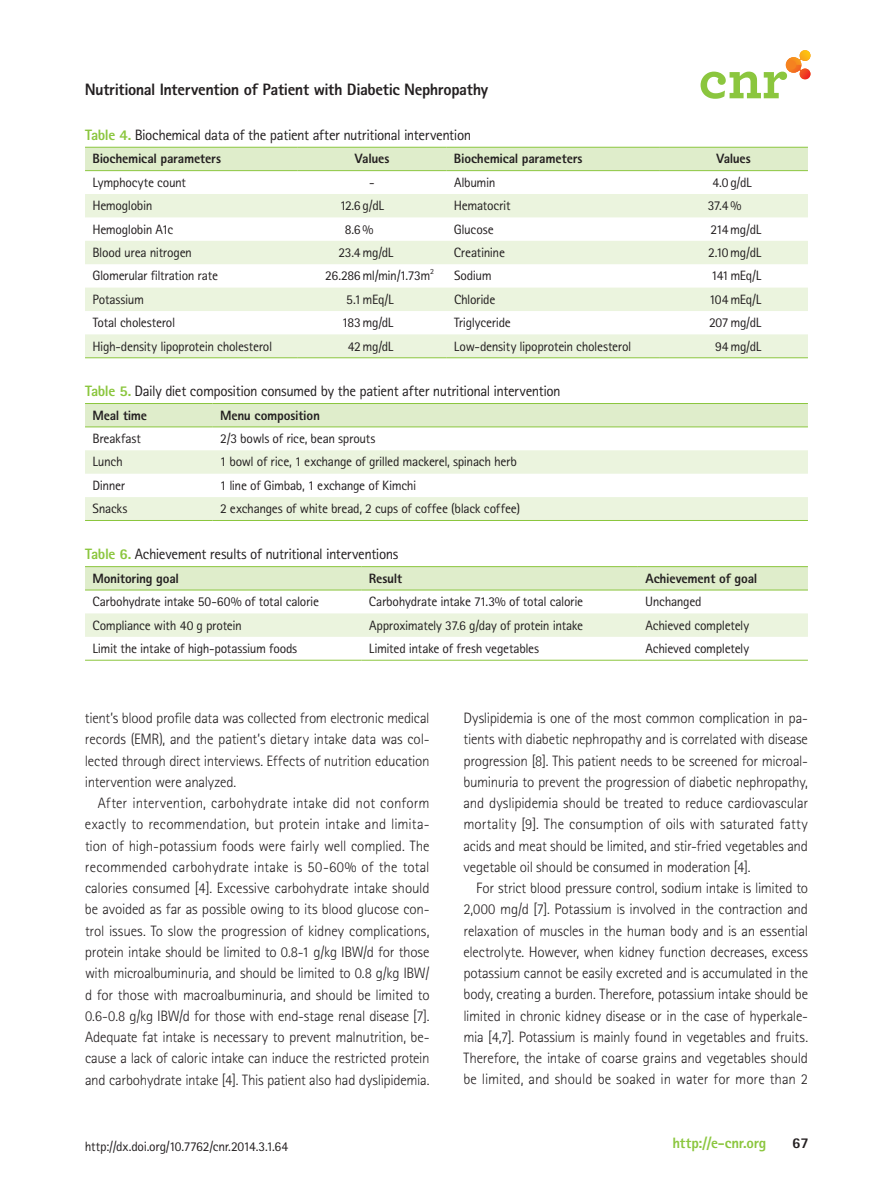
<style>
.page{position:relative;width:893px;height:1191px;background:#fff}
.page>*{position:absolute;margin:0;border:0;box-sizing:border-box;transform-origin:0 0}
.t1{font:800 16.5px "Rotis Sans Serif Std";letter-spacing:-.025em;color:#231f20}
.t2{font:300 15px/21.3px "Rotis Sans Serif Std";letter-spacing:-.015em;color:#231f20;text-align:justify}
.t3{font:15px "Rotis Sans Serif Std";letter-spacing:-.03em;color:#231f20}
.t4{font:800 15px "Rotis Sans Serif Std";letter-spacing:-.01em;color:#8bc63e}
.t5{font:800 15px "Rotis Sans Serif Std";color:#231f20}
.t6{font:13.5px "Rotis Sans Serif Std";letter-spacing:-.025em;color:#231f20}
.t7{font:800 13.5px "Rotis Sans Serif Std";letter-spacing:-.02em;color:#231f20}
.t8{font:7.8px "Rotis Sans Serif Std";color:#231f20}
.s1{font-weight:800;color:#8bc63e}
</style>
<div class="page">
<svg style="left:701px;top:63px;width:106px;height:36px"></svg>
<img style="left:786px;top:50px;width:24px;height:29px">
<div style="left:787px;top:60px;width:9px;height:10px;background:#f58220;border-radius:50%"></div>
<div style="left:85px;top:567px;width:723px;height:22px;background:#dfedcb"></div>
<svg style="left:85px;top:590px;width:723px;height:70px"></svg>
<div style="left:85px;top:613px;width:723px;height:24px;background:#ebf4de"></div>
<hr style="left:85px;top:660px;width:276px;height:1px;background:#8bc63e">
<hr style="left:361px;top:660px;width:277px;height:1px;background:#8bc63e">
<hr style="left:638px;top:660px;width:170px;height:1px;background:#8bc63e">
<hr style="left:85px;top:566px;width:276px;height:1px;background:#8bc63e">
<hr style="left:361px;top:566px;width:277px;height:1px;background:#8bc63e">
<hr style="left:638px;top:566px;width:170px;height:1px;background:#8bc63e">
<hr style="left:85px;top:589px;width:276px;height:1px;background:#8bc63e">
<hr style="left:361px;top:589px;width:277px;height:1px;background:#8bc63e">
<hr style="left:638px;top:589px;width:170px;height:1px;background:#8bc63e">
<div style="left:85px;top:148px;width:723px;height:22px;background:#dfedcb"></div>
<svg style="left:85px;top:171px;width:723px;height:1px"></svg>
<svg style="left:85px;top:194px;width:723px;height:163px;fill:#ebf4de"></svg>
<hr style="left:85px;top:357px;width:213px;height:1px;background:#8bc63e">
<hr style="left:298px;top:357px;width:148px;height:1px;background:#8bc63e">
<hr style="left:446px;top:357px;width:213px;height:1px;background:#8bc63e">
<hr style="left:659px;top:357px;width:149px;height:1px;background:#8bc63e">
<hr style="left:85px;top:147px;width:213px;height:1px;background:#8bc63e">
<hr style="left:298px;top:147px;width:148px;height:1px;background:#8bc63e">
<hr style="left:446px;top:147px;width:213px;height:1px;background:#8bc63e">
<hr style="left:659px;top:147px;width:149px;height:1px;background:#8bc63e">
<hr style="left:85px;top:170px;width:213px;height:1px;background:#8bc63e">
<hr style="left:298px;top:170px;width:148px;height:1px;background:#8bc63e">
<hr style="left:446px;top:170px;width:213px;height:1px;background:#8bc63e">
<hr style="left:659px;top:170px;width:149px;height:1px;background:#8bc63e">
<div style="left:85px;top:404px;width:723px;height:22px;background:#dfedcb"></div>
<svg style="left:85px;top:427px;width:723px;height:1px"></svg>
<svg style="left:85px;top:450px;width:723px;height:70px;fill:#ebf4de"></svg>
<hr style="left:85px;top:520px;width:128px;height:1px;background:#8bc63e">
<hr style="left:213px;top:520px;width:595px;height:1px;background:#8bc63e">
<hr style="left:85px;top:403px;width:128px;height:1px;background:#8bc63e">
<hr style="left:213px;top:403px;width:595px;height:1px;background:#8bc63e">
<hr style="left:85px;top:426px;width:128px;height:1px;background:#8bc63e">
<hr style="left:213px;top:426px;width:595px;height:1px;background:#8bc63e">
<p class="t1" style="left:85px;top:79px;width:405px">Nutritional Intervention of Patient with Diabetic Nephropathy</p>
<p class="t3" style="left:85px;top:126px;width:388px"><span class="s1">Table 4.</span> Biochemical data of the patient after nutritional intervention</p>
<p class="t7" style="left:92px;top:150px;width:130px">Biochemical parameters</p>
<p class="t7" style="left:355px;top:150px;width:36px">Values</p>
<p class="t7" style="left:454px;top:150px;width:130px">Biochemical parameters</p>
<p class="t7" style="left:716px;top:150px;width:36px">Values</p>
<p class="t6" style="left:92px;top:174px;width:95px">Lymphocyte count</p>
<p class="t6" style="left:369px;top:174px;width:7px">-</p>
<p class="t6" style="left:454px;top:174px;width:43px">Albumin</p>
<p class="t6" style="left:712px;top:174px;width:41px">4.0 g/dL</p>
<p class="t6" style="left:92px;top:198px;width:62px">Hemoglobin</p>
<p class="t6" style="left:340px;top:198px;width:46px">12.6 g/dL</p>
<p class="t6" style="left:454px;top:198px;width:58px">Hematocrit</p>
<p class="t6" style="left:708px;top:198px;width:35px">37.4 %</p>
<p class="t6" style="left:92px;top:221px;width:82px">Hemoglobin A1c</p>
<p class="t6" style="left:345px;top:221px;width:30px">8.6 %</p>
<p class="t6" style="left:454px;top:221px;width:41px">Glucose</p>
<p class="t6" style="left:710px;top:221px;width:52px">214 mg/dL</p>
<p class="t6" style="left:92px;top:244px;width:101px">Blood urea nitrogen</p>
<p class="t6" style="left:338px;top:244px;width:56px">23.4mg/dL</p>
<p class="t6" style="left:454px;top:244px;width:53px">Creatinine</p>
<p class="t6" style="left:708px;top:244px;width:55px">2.10 mg/dL</p>
<p class="t6" style="left:92px;top:268px;width:127px">Glomerular filtration rate</p>
<p class="t6" style="left:325px;top:268px;width:107px">26.286 ml/min/1.73m</p>
<p class="t8" style="left:430px;top:267px;width:5px">2</p>
<p class="t6" style="left:454px;top:268px;width:39px">Sodium</p>
<p class="t6" style="left:711px;top:268px;width:52px">141mEq/L</p>
<p class="t6" style="left:92px;top:291px;width:53px">Potassium</p>
<p class="t6" style="left:346px;top:291px;width:49px">5.1mEq/L</p>
<p class="t6" style="left:454px;top:291px;width:43px">Chloride</p>
<p class="t6" style="left:709px;top:291px;width:54px">104mEq/L</p>
<p class="t6" style="left:93px;top:314px;width:84px">Total cholesterol</p>
<p class="t6" style="left:342px;top:314px;width:53px">183mg/dL</p>
<p class="t6" style="left:454px;top:314px;width:58px">Triglyceride</p>
<p class="t6" style="left:709px;top:314px;width:54px">207mg/dL</p>
<p class="t6" style="left:92px;top:338px;width:181px">High-density lipoprotein cholesterol</p>
<p class="t6" style="left:348px;top:338px;width:47px">42mg/dL</p>
<p class="t6" style="left:454px;top:338px;width:179px">Low-density lipoprotein cholesterol</p>
<p class="t6" style="left:715px;top:338px;width:48px">94 mg/dL</p>
<p class="t3" style="left:85px;top:382px;width:477px"><span class="s1">Table 5.</span> Daily diet composition consumed by the patient after nutritional intervention</p>
<p class="t7" style="left:92px;top:406px;width:56px">Meal time</p>
<p class="t7" style="left:220px;top:406px;width:101px">Menu composition</p>
<p class="t6" style="left:92px;top:430px;width:50px">Breakfast</p>
<p class="t6" style="left:220px;top:430px;width:157px">2/3 bowls of rice, bean sprouts</p>
<p class="t6" style="left:92px;top:454px;width:32px">Lunch</p>
<p class="t6" style="left:220px;top:454px;width:298px">1 bowl of rice, 1 exchange of grilled mackerel, spinach herb</p>
<p class="t6" style="left:92px;top:477px;width:34px">Dinner</p>
<p class="t6" style="left:220px;top:477px;width:198px">1 line of Gimbab, 1 exchange of Kimchi</p>
<p class="t6" style="left:93px;top:501px;width:37px">Snacks</p>
<p class="t6" style="left:220px;top:501px;width:302px">2 exchanges of white bread, 2 cups of coffee (black coffee)</p>
<p class="t3" style="left:85px;top:545px;width:315px"><span class="s1">Table 6.</span> Achievement results of nutritional interventions</p>
<p class="t7" style="left:92px;top:569px;width:88px">Monitoring goal</p>
<p class="t7" style="left:369px;top:569px;width:35px">Result</p>
<p class="t7" style="left:645px;top:569px;width:113px">Achievement of goal</p>
<p class="t6" style="left:93px;top:593px;width:228px">Carbohydrate intake 50-60% of total calorie</p>
<p class="t6" style="left:369px;top:593px;width:216px">Carbohydrate intake 71.3% of total calorie</p>
<p class="t6" style="left:645px;top:593px;width:58px">Unchanged</p>
<p class="t6" style="left:93px;top:617px;width:151px">Compliance with 40 g protein</p>
<p class="t6" style="left:369px;top:617px;width:216px">Approximately 37.6 g/day of protein intake</p>
<p class="t6" style="left:645px;top:617px;width:105px">Achieved completely</p>
<p class="t6" style="left:92px;top:640px;width:206px">Limit the intake of high-potassium foods</p>
<p class="t6" style="left:369px;top:640px;width:172px">Limited intake of fresh vegetables</p>
<p class="t6" style="left:645px;top:640px;width:105px">Achieved completely</p>
<p class="t2" style="left:85px;top:707px;width:346px">tient’s blood profile data was collected from electronic medical records (EMR), and the patient’s dietary intake data was col&shy;lected through direct interviews. Effects of nutrition education intervention were analyzed.</p>
<p class="t2" style="left:85px;top:792px;width:346px;text-indent:13px">After intervention, carbohydrate intake did not conform exactly to recommendation, but protein intake and limita&shy;tion of high-potassium foods were fairly well complied. The recommended carbohydrate intake is 50-60% of the total calories consumed [4]. Excessive carbohydrate intake should be avoided as far as possible owing to its blood glucose con&shy;trol issues. To slow the progression of kidney complications, protein intake should be limited to 0.8-1 g/kg IBW/d for those with microalbuminuria, and should be limited to 0.8 g/kg IBW/ d for those with macroalbuminuria, and should be limited to 0.6-0.8 g/kg IBW/d for those with end-stage renal disease [7].<br>Adequate fat intake is necessary to prevent malnutrition, be&shy;cause a lack of caloric intake can induce the restricted protein and carbohydrate intake [4]. This patient also had dyslipidemia.</p>
<p class="t2" style="left:463px;top:707px;width:346px">Dyslipidemia is one of the most common complication in pa&shy;tients with diabetic nephropathy and is correlated with disease progression [8]. This patient needs to be screened for microal&shy;buminuria to prevent the progression of diabetic nephropathy, and dyslipidemia should be treated to reduce cardiovascular mortality [9]. The consumption of oils with saturated fatty acids and meat should be limited, and stir-fried vegetables and vegetable oil should be consumed in moderation [4].</p>
<p class="t2" style="left:463px;top:877px;width:346px;text-indent:13px">For strict blood pressure control, sodium intake is limited to 2,000 mg/d [7]. Potassium is involved in the contraction and relaxation of muscles in the human body and is an essential electrolyte. However, when kidney function decreases, excess potassium cannot be easily excreted and is accumulated in the body, creating a burden. Therefore, potassium intake should be limited in chronic kidney disease or in the case of hyperkale&shy;mia [4,7]. Potassium is mainly found in vegetables and fruits.<br>Therefore, the intake of coarse grains and vegetables should be limited, and should be soaked in water for more than 2</p>
<p class="t6" style="left:85px;top:1138px;width:205px">http://dx.doi.org/10.7762/cnr.2014.3.1.64</p>
<p class="t4" style="left:672px;top:1133px;width:95px">http://e-cnr.org</p>
<p class="t5" style="left:792px;top:1133px;width:18px">67</p>
</div>
